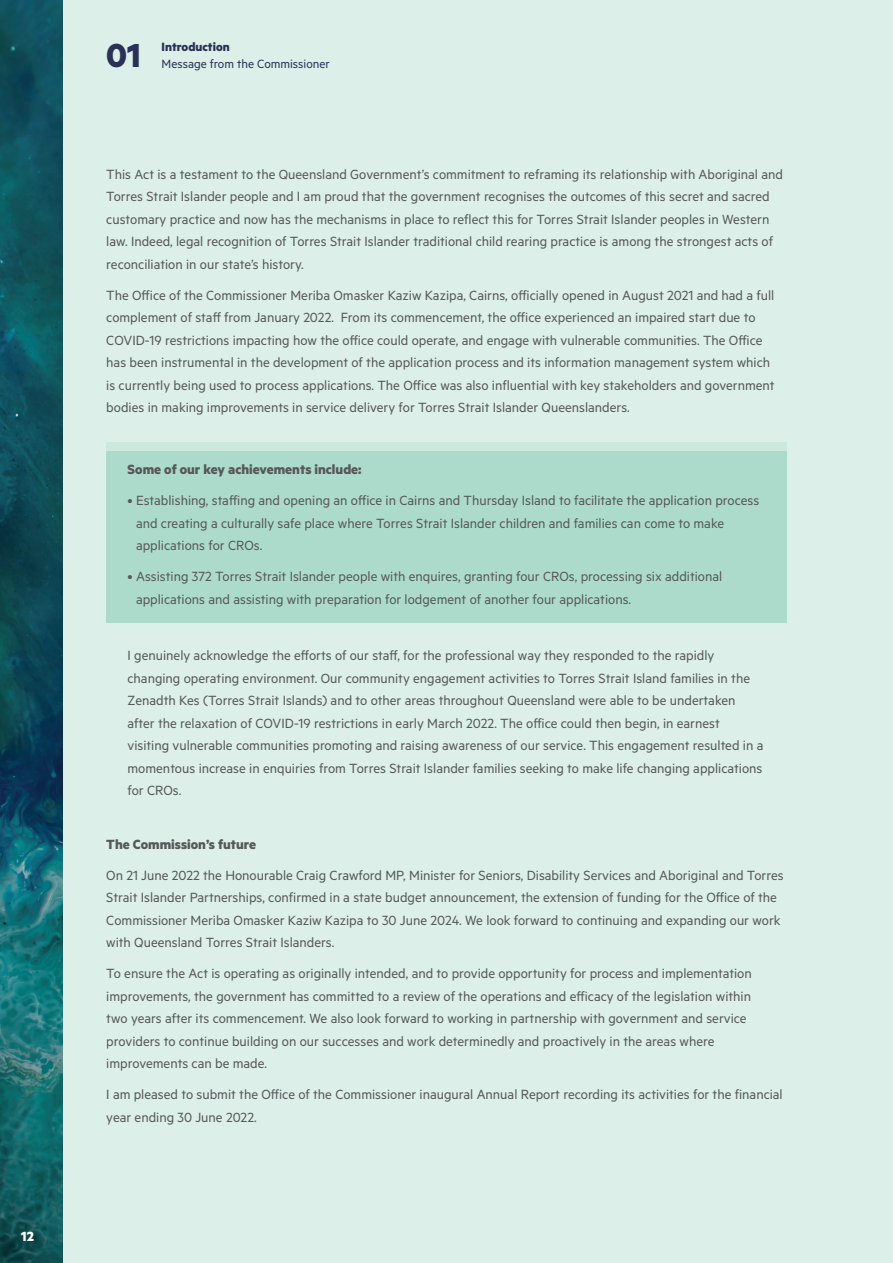
<style>
.page{position:relative;width:893px;height:1263px;background:#fff}
.page>*{position:absolute;margin:0;border:0;box-sizing:border-box;transform-origin:0 0}
.t1{font:700 37.5px "Metric";color:#2b3156}
.t2{font:15px/22.5px "Metric";color:#57585a}
.t3{font:700 15px "Metric";color:#57585a}
.t4{font:700 15px "Metric";color:#fff}
.t5{font:13.5px "Metric";color:#2b3156}
.t6{font:700 13.5px "Metric";color:#2b3156}
</style>
<div class="page">
<img style="left:0;top:0;width:64px;height:1263px">
<div style="left:64px;top:0;width:829px;height:1263px;background:#dcefe8"></div>
<div style="left:106px;top:451px;width:681px;height:172px;background:#acdbcb"></div>
<div style="left:106px;top:442px;width:681px;height:9px;background:#cce8dd"></div>
<p class="t4" style="left:21px;top:1227px;width:14px">12</p>
<h1 class="t1" style="left:106px;top:32px;width:36px">01</h1>
<p class="t6" style="left:162px;top:39px;width:70px">Introduction</p>
<p class="t5" style="left:162px;top:55px;width:170px">Message from the Commissioner</p>
<p class="t2" style="left:106px;top:162px;width:678px">This Act is a testament to the Queensland Government’s commitment to reframing its relationship with Aboriginal and Torres Strait Islander people and I am proud that the government recognises the outcomes of this secret and sacred customary practice and now has the mechanisms in place to reflect this for Torres Strait Islander peoples in Western law. Indeed, legal recognition of Torres Strait Islander traditional child rearing practice is among the strongest acts of reconciliation in our state’s history.</p>
<p class="t2" style="left:106px;top:283px;width:670px">The Ofice of the Commissioner Meriba Omasker Kaziw Kazipa, Cairns, oficially opened in August 2021 and had a full complement of staf from January 2022. From its commencement, the ofice experienced an impaired start due to COVID-19 restrictions impacting how the ofice could operate, and engage with vulnerable communities. The Ofice has been instrumental in the development of the application process and its information management system which is currently being used to process applications. The Ofice was also influential with key stakeholders and government bodies in making improvements in service delivery for Torres Strait Islander Queenslanders.</p>
<p class="t3" style="left:128px;top:460px;width:236px">Some of our key achievements include:</p>
<p class="t2" style="left:136px;top:489px;width:625px;text-indent:-8px">• Establishing, stafing and opening an ofice in Cairns and Thursday Island to facilitate the application process and creating a culturally safe place where Torres Strait Islander children and families can come to make applications for CROs.</p>
<p class="t2" style="left:136px;top:565px;width:588px;text-indent:-8px">• Assisting 372 Torres Strait Islander people with enquires, granting four CROs, processing six additional applications and assisting with preparation for lodgement of another four applications.</p>
<p class="t2" style="left:128px;top:644px;width:637px">I genuinely acknowledge the eforts of our staf, for the professional way they responded to the rapidly changing operating environment. Our community engagement activities to Torres Strait Island families in the Zenadth Kes (Torres Strait Islands) and to other areas throughout Queensland were able to be undertaken after the relaxation of COVID-19 restrictions in early March 2022. The ofice could then begin, in earnest visiting vulnerable communities promoting and raising awareness of our service. This engagement resulted in a momentous increase in enquiries from Torres Strait Islander families seeking to make life changing applications for CROs.</p>
<p class="t3" style="left:106px;top:835px;width:151px">The Commission’s future</p>
<p class="t2" style="left:106px;top:863px;width:679px">On 21 June 2022 the Honourable Craig Crawford MP, Minister for Seniors, Disability Services and Aboriginal and Torres Strait Islander Partnerships, confirmed in a state budget announcement, the extension of funding for the Ofice of the Commissioner Meriba Omasker Kaziw Kazipa to 30 June 2024. We look forward to continuing and expanding our work with Queensland Torres Strait Islanders.</p>
<p class="t2" style="left:106px;top:962px;width:647px">To ensure the Act is operating as originally intended, and to provide opportunity for process and implementation improvements, the government has committed to a review of the operations and eficacy of the legislation within two years after its commencement. We also look forward to working in partnership with government and service providers to continue building on our successes and work determinedly and proactively in the areas where improvements can be made.</p>
<p class="t2" style="left:106px;top:1083px;width:678px">I am pleased to submit the Ofice of the Commissioner inaugural Annual Report recording its activities for the financial year ending 30 June 2022.</p>
</div>
